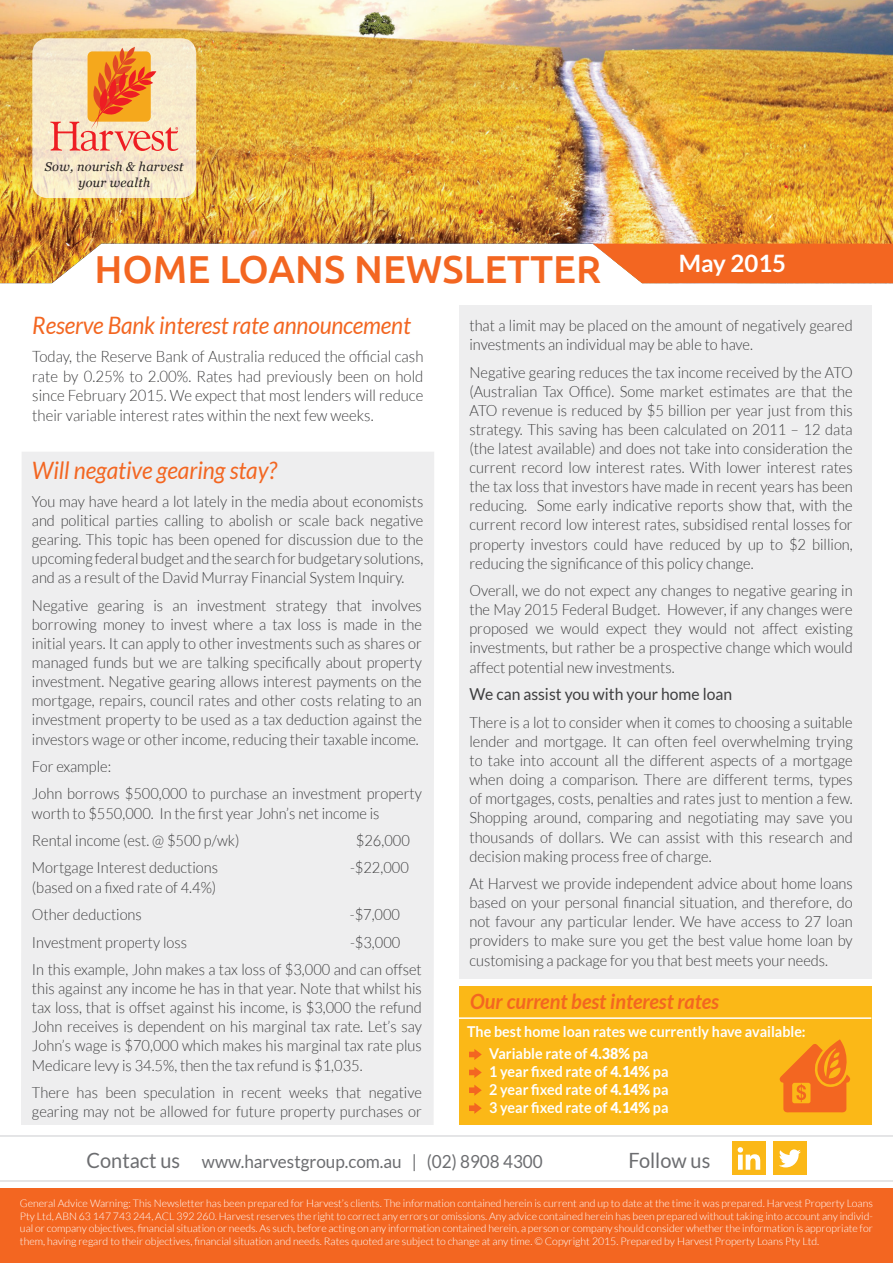
<style>
.page{position:relative;width:893px;height:1263px;background:#fff}
.page>*{position:absolute;margin:0;border:0;box-sizing:border-box;transform-origin:0 0}
.t1{font:500 39px "Ubuntu";color:#f36621}
.t2{font:italic 24px "Lato";letter-spacing:-.01em;color:#f36621;scale:.95 1}
.t3{font:700 24px "Lato";color:#fff}
.t4{font:italic 700 21px "Lato";color:#f36621;scale:.95 1}
.t5{font:21px "Lato";color:#6c6d70;scale:.95 1}
.t6{font:18px "Lato";color:#6c6d70;scale:.95 1}
.t7{font:16.5px "Lato";color:#3e3e3f;scale:.95 1}
.t8{font:300 15.75px/19.5px "Lato";color:#3e3e3f;text-align:justify;scale:.95 1}
.t9{font:300 15.45px/19px "Lato";color:#3e3e3f;text-align:justify;scale:.95 1}
.t10{font:700 15px/18px "Lato";color:#fff;scale:.95 1}
.t11{font:300 15px "Ubuntu";color:#231f20;scale:.95 1}
.t12{font:italic 12.75px/15.3px "Georgia";letter-spacing:.02em;color:#231f20;text-align:center}
.t13{font:300 10.5px/12.6px "Lato";color:#fff;text-align:justify}
.s1{font-size:21px}
.s2{font-weight:900}
</style>
<div class="page">
<img style="left:0;top:0;width:893px;height:283px">
<svg style="left:593px;top:244px;width:300px;height:39px;background:#f37233"></svg>
<div style="left:459px;top:306px;width:412px;height:673px;background:#eeeeef"></div>
<div style="left:21px;top:452px;width:413px;height:673px;background:#eeeeef"></div>
<hr style="left:0;top:1135px;width:893px;height:1px;background:#d1d2d4">
<hr style="left:0;top:1180px;width:893px;height:1px;background:#d1d2d4">
<div style="left:732px;top:1142px;width:34px;height:33px;background:#fbb817"></div>
<svg style="left:738px;top:1147px;width:22px;height:23px"></svg>
<div style="left:773px;top:1142px;width:33px;height:33px;background:#fbb817"></div>
<svg style="left:779px;top:1149px;width:22px;height:18px"></svg>
<div style="left:0;top:1188px;width:893px;height:75px;background:#f36621"></div>
<div style="left:459px;top:986px;width:412px;height:139px;background:#fbb817"></div>
<svg style="left:779px;top:1039px;width:71px;height:73px"></svg>
<svg style="left:469px;top:1049px;width:13px;height:11px"></svg>
<svg style="left:469px;top:1067px;width:13px;height:11px"></svg>
<svg style="left:469px;top:1085px;width:13px;height:11px"></svg>
<svg style="left:469px;top:1103px;width:13px;height:11px"></svg>
<hr style="left:459px;top:1017px;width:412px;height:2px;background:#fff">
<svg style="left:32px;top:38px;width:164px;height:160px;background:#f5e8cb"></svg>
<svg style="left:50px;top:47px;width:128px;height:104px;background:#f3b585"></svg>
<p class="t12" style="left:45px;top:159px;width:140px">Sow, nourish &amp; harvest your wealth</p>
<h1 class="t1" style="left:94px;top:245px;width:508px">HOME LOANS NEWSLETTER</h1>
<h2 class="t3" style="left:679px;top:250px;width:109px">May 2015</h2>
<h2 class="t2" style="left:32px;top:312px;width:400px">Reserve Bank interest rate announcement</h2>
<p class="t8" style="left:32px;top:347px;width:413px">Today, the Reserve Bank of Australia reduced the official cash rate by 0.25% to 2.00%. Rates had previously been on hold since February 2015. We expect that most lenders will reduce their variable interest rates within the next few weeks.</p>
<p class="t9" style="left:469px;top:316px;width:405px">that a limit may be placed on the amount of negatively geared investments an individual may be able to have.</p>
<p class="t9" style="left:469px;top:363px;width:405px">Negative gearing reduces the tax income received by the ATO (Australian Tax Office). Some market estimates are that the ATO revenue is reduced by $5 billion per year just from this strategy. This saving has been calculated on 2011 – 12 data (the latest available) and does not take into consideration the current record low interest rates. With lower interest rates the tax loss that investors have made in recent years has been reducing. Some early indicative reports show that, with the current record low interest rates, subsidised rental losses for property investors could have reduced by up to $2 billion, reducing the significance of this policy change.</p>
<p class="t9" style="left:469px;top:581px;width:405px">Overall, we do not expect any changes to negative gearing in the May 2015 Federal Budget. However, if any changes were proposed we would expect they would not affect existing investments, but rather be a prospective change which would affect potential new investments.</p>
<p class="t7" style="left:469px;top:685px;width:278px">We can assist you with your home loan</p>
<p class="t9" style="left:469px;top:713px;width:405px">There is a lot to consider when it comes to choosing a suitable lender and mortgage. It can often feel overwhelming trying to take into account all the different aspects of a mortgage when doing a comparison. There are different terms, types of mortgages, costs, penalties and rates just to mention a few.<br>Shopping around, comparing and negotiating may save you thousands of dollars. We can assist with this research and decision making process free of charge.</p>
<p class="t9" style="left:469px;top:874px;width:405px">At Harvest we provide independent advice about home loans based on your personal financial situation, and therefore, do not favour any particular lender. We have access to 27 loan providers to make sure you get the best value home loan by customising a package for you that best meets your needs.</p>
<h2 class="t2" style="left:32px;top:457px;width:259px">Will negative gearing stay?</h2>
<p class="t9" style="left:32px;top:492px;width:414px">You may have heard a lot lately in the media about economists and political parties calling to abolish or scale back negative gearing. This topic has been opened for discussion due to the upcoming federal budget and the search for budgetary solutions, and as a result of the David Murray Financial System Inquiry.</p>
<p class="t9" style="left:32px;top:596px;width:412px">Negative gearing is an investment strategy that involves borrowing money to invest where a tax loss is made in the initial years. It can apply to other investments such as shares or managed funds but we are talking specifically about property investment. Negative gearing allows interest payments on the mortgage, repairs, council rates and other costs relating to an investment property to be used as a tax deduction against the investors wage or other income, reducing their taxable income.</p>
<p class="t9" style="left:32px;top:753px;width:412px;line-height:27.5px">For example:<br>John borrows $500,000 to purchase an investment property</p>
<p class="t9" style="left:32px;top:799px;width:367px;line-height:27.5px">worth to $550,000. In the first year John’s net income is<br>Rental income (est. @ $500 p/wk)</p>
<p class="t11" style="left:469px;top:682px;width:161px">Housing Loan Approvals</p>
<p class="t9" style="left:356px;top:831px;width:58px">$26,000</p>
<p class="t9" style="left:32px;top:858px;width:198px">Mortgage Interest deductions</p>
<p class="t9" style="left:350px;top:858px;width:63px">-$22,000</p>
<p class="t9" style="left:32px;top:873px;width:196px;line-height:27.5px">(based on a fixed rate of 4.4%)<br>Other deductions</p>
<p class="t9" style="left:350px;top:905px;width:54px">-$7,000</p>
<p class="t9" style="left:32px;top:928px;width:412px;line-height:27.5px;text-indent:318px">-$3,000<br>In this example, John makes a tax loss of $3,000 and can offset</p>
<p class="t9" style="left:32px;top:979px;width:412px">this against any income he has in that year. Note that whilst his tax loss, that is offset against his income, is $3,000 the refund John receives is dependent on his marginal tax rate. Let’s say John’s wage is $70,000 which makes his marginal tax rate plus Medicare levy is 34.5%, then the tax refund is $1,035.</p>
<p class="t9" style="left:32px;top:1083px;width:412px">There has been speculation in recent weeks that negative gearing may not be allowed for future property purchases or</p>
<p class="t6" style="left:87px;top:1152px;width:482px"><span class="s1">Contact us</span> www.harvestgroup.com.au | (02) 8908 4300</p>
<h3 class="t5" style="left:628px;top:1149px;width:88px">Follow us</h3>
<p class="t13" style="left:20px;top:1197px;width:854px">General Advice Warning: This Newsletter has been prepared for Harvest’s clients. The information contained herein is current and up to date at the time it was prepared. Harvest Property Loans Pty Ltd, ABN 63 147 743 244, ACL 392 260. Harvest reserves the right to correct any errors or omissions. Any advice contained herein has been prepared without taking into account any individ&shy;ual or company objectives, financial situation or needs. As such, before acting on any information contained herein, a person or company should consider whether the information is appropriate for them, having regard to their objectives, financial situation and needs. Rates quoted are subject to change at any time. © Copyright 2015. Prepared by Harvest Property Loans Pty Ltd.</p>
<p class="t9" style="left:32px;top:932px;width:165px">Investment property loss</p>
<h3 class="t4" style="left:470px;top:989px;width:263px">Our current best interest rates</h3>
<p class="t10" style="left:489px;top:1020px;width:335px;line-height:22.4px;text-indent:-22px">The best home loan rates we currently have available:<br>Variable rate of <span class="s2">4.38%</span> pa</p>
<p class="t10" style="left:489px;top:1062px;width:190px;text-align:justify">1 year fixed rate of <span class="s2">4.14%</span> pa 2 year fixed rate of <span class="s2">4.14%</span> pa 3 year fixed rate of <span class="s2">4.14%</span> pa</p>
</div>
